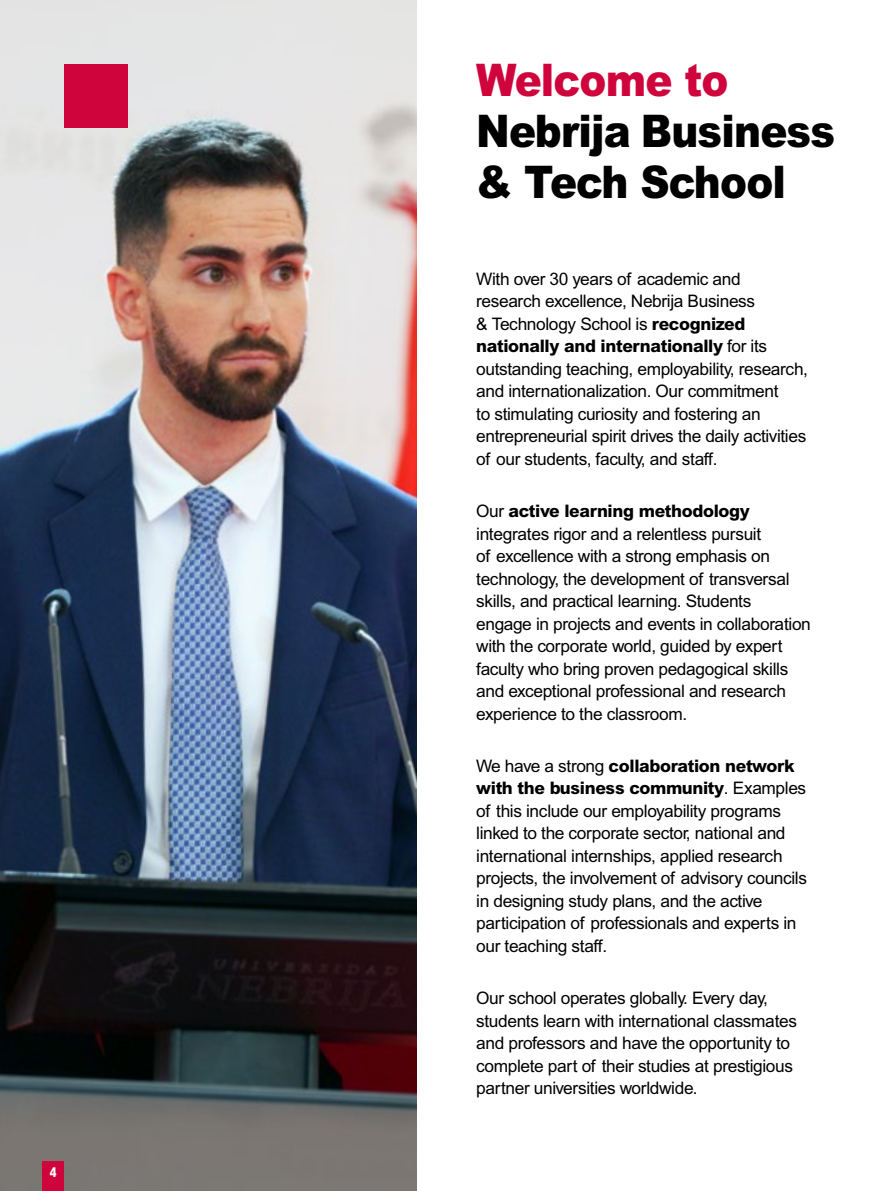
<style>
.page{position:relative;width:893px;height:1191px;background:#fff}
.page>*{position:absolute;margin:0;border:0;box-sizing:border-box;transform-origin:0 0}
.t1{font:900 45px/51px "Arial MT Pro";letter-spacing:-.02em;color:#000;scale:.9 1}
.t2{font:900 45px "Arial MT Pro";letter-spacing:-.02em;color:#d0043c;scale:.9 1}
.t3{font:17.25px/22.5px "Arial MT Pro";letter-spacing:-.02em;color:#000}
.t4{font:800 condensed 13.5px "Arial MT Pro";color:#fff}
.s1{font-weight:800}
</style>
<div class="page">
<img style="left:0;top:0;width:417px;height:1191px">
<div style="left:64px;top:64px;width:64px;height:64px;background:#d0043c"></div>
<div style="left:43px;top:1161px;width:21px;height:30px;background:#d0043c"></div>
<p class="t4" style="left:50px;top:1164px;width:8px">4</p>
<h1 class="t2" style="left:476px;top:52px;width:282px">Welcome to</h1>
<h1 class="t1" style="left:476px;top:106px;width:400px">Nebrija Business &amp; Tech School</h1>
<p class="t3" style="left:476px;top:268px;width:333px">With over 30 years of academic and research excellence, Nebrija Business<br>&amp; Technology School is <span class="s1">recognized nationally and internationally</span> for its outstanding teaching, employability, research, and internationalization . Our commitment<br>to stimulating curiosity and fostering an entrepreneurial spirit drives the daily activities of our students, faculty, and staff.</p>
<p class="t3" style="left:476px;top:500px;width:336px">Our <span class="s1">active learning methodology </span>integrates rigor and a relentless pursuit<br>of excellence with a strong emphasis on technology, the development of transversal skills, and practical learning . Students engage in projects and events in collaboration with the corporate world, guided by expert faculty who bring proven pedagogical skills and exceptional professional and research experience to the classroom .</p>
<p class="t3" style="left:476px;top:755px;width:332px">We have a strong <span class="s1">collaboration network with the business community</span> . Examples of this include our employability programs linked to the corporate sector, national and international internships, applied research projects, the involvement of advisory councils in designing study plans, and the active participation of professionals and experts in our teaching staff.</p>
<p class="t3" style="left:476px;top:987px;width:322px">Our school operates globally . Every day, students learn with international classmates and professors and have the opportunity to complete part of their studies at prestigious partner universities worldwide .</p>
</div>
